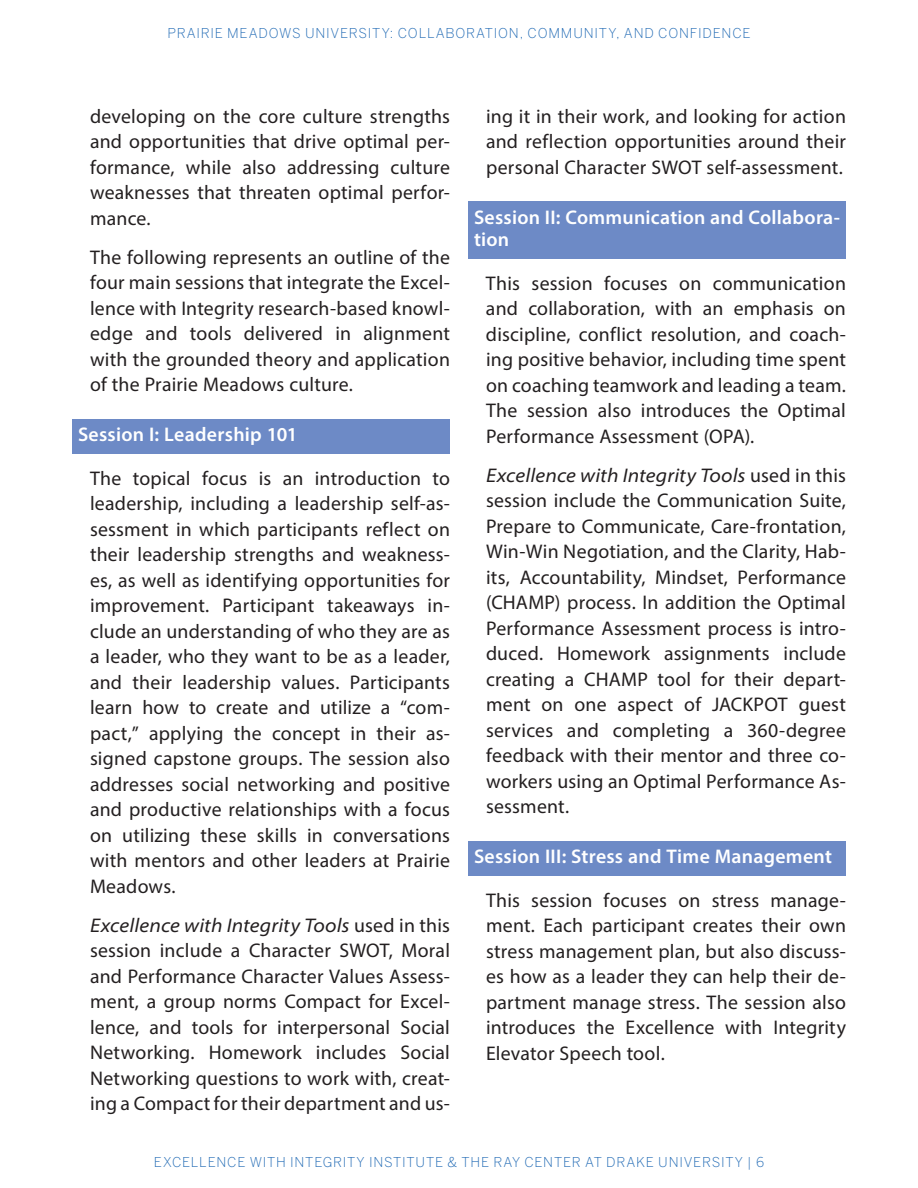
<style>
.page{position:relative;width:918px;height:1188px;background:#fff}
.page>*{position:absolute;margin:0;border:0;box-sizing:border-box;transform-origin:0 0}
.t1{font:19.8px/25.5px "Myriad Pro";letter-spacing:.01em;color:#231f20;text-align:justify}
.t2{font:600 19.8px/22.8px "Myriad Pro";letter-spacing:.015em;color:#fff}
.t3{font:300 13.5px "Benton Sans";letter-spacing:.06em;color:#226bb5}
.s1{font-style:italic;font-stretch:semi-expanded}
</style>
<div class="page">
<div style="left:72px;top:419px;width:378px;height:35px;background:#6d8ac6"></div>
<div style="left:468px;top:201px;width:378px;height:58px;background:#6d8ac6"></div>
<div style="left:468px;top:841px;width:378px;height:35px;background:#6d8ac6"></div>
<p class="t3" style="left:167px;top:25px;width:585px">PRAIRIE MEADOWS UNIVERSITY: COLLABORATION, COMMUNITY, AND CONFIDENCE</p>
<p class="t1" style="left:90px;top:103px;width:362px">developing on the core culture strengths and opportunities that drive optimal per&shy;formance, while also addressing culture weaknesses that threaten optimal perfor&shy;mance.</p>
<p class="t1" style="left:90px;top:244px;width:362px">The following represents an outline of the four main sessions that integrate the Excel&shy;lence with Integrity research-based knowl&shy;edge and tools delivered in alignment with the grounded theory and application of the Prairie Meadows culture.</p>
<p class="t2" style="left:78px;top:423px;width:221px">Session I: Leadership 101</p>
<p class="t1" style="left:90px;top:465px;width:362px">The topical focus is an introduction to leadership, including a leadership self-as&shy;sessment in which participants reflect on their leadership strengths and weakness&shy;es, as well as identifying opportunities for improvement. Participant takeaways in&shy;clude an understanding of who they are as a leader, who they want to be as a leader, and their leadership values. Participants learn how to create and utilize a “com&shy;pact,” applying the concept in their as&shy;signed capstone groups. The session also addresses social networking and positive and productive relationships with a focus on utilizing these skills in conversations with mentors and other leaders at Prairie Meadows.</p>
<p class="t1" style="left:90px;top:912px;width:362px"><span class="s1">Excellence with Integrity Tools</span> used in this session include a Character SWOT, Moral and Performance Character Values Assess&shy;ment, a group norms Compact for Excel&shy;lence, and tools for interpersonal Social Networking. Homework includes Social Networking questions to work with, creat&shy;ing a Compact for their department and us-</p>
<p class="t1" style="left:486px;top:103px;width:362px">ing it in their work, and looking for action and reflection opportunities around their personal Character SWOT self-assessment.</p>
<p class="t2" style="left:474px;top:205px;width:368px">Session II: Communication and Collabora&shy;tion</p>
<p class="t1" style="left:486px;top:270px;width:362px">This session focuses on communication and collaboration, with an emphasis on discipline, conflict resolution, and coach&shy;ing positive behavior, including time spent on coaching teamwork and leading a team.<br>The session also introduces the Optimal Performance Assessment (OPA).</p>
<p class="t1" style="left:486px;top:462px;width:362px"><span class="s1">Excellence with Integrity Tools</span> used in this session include the Communication Suite, Prepare to Communicate, Care-frontation, Win-Win Negotiation, and the Clarity, Hab&shy;its, Accountability, Mindset, Performance (CHAMP) process. In addition the Optimal Performance Assessment process is intro&shy;duced. Homework assignments include creating a CHAMP tool for their depart&shy;ment on one aspect of JACKPOT guest services and completing a 360-degree feedback with their mentor and three co&shy;workers using an Optimal Performance As&shy;sessment.</p>
<p class="t2" style="left:474px;top:845px;width:360px">Session III: Stress and Time Management</p>
<p class="t1" style="left:486px;top:887px;width:362px">This session focuses on stress manage&shy;ment. Each participant creates their own stress management plan, but also discuss&shy;es how as a leader they can help their de&shy;partment manage stress. The session also introduces the Excellence with Integrity Elevator Speech tool.</p>
<p class="t3" style="left:154px;top:1154px;width:612px">EXCELLENCE WITH INTEGRITY INSTITUTE &amp; THE RAY CENTER AT DRAKE UNIVERSITY | 6</p>
</div>
